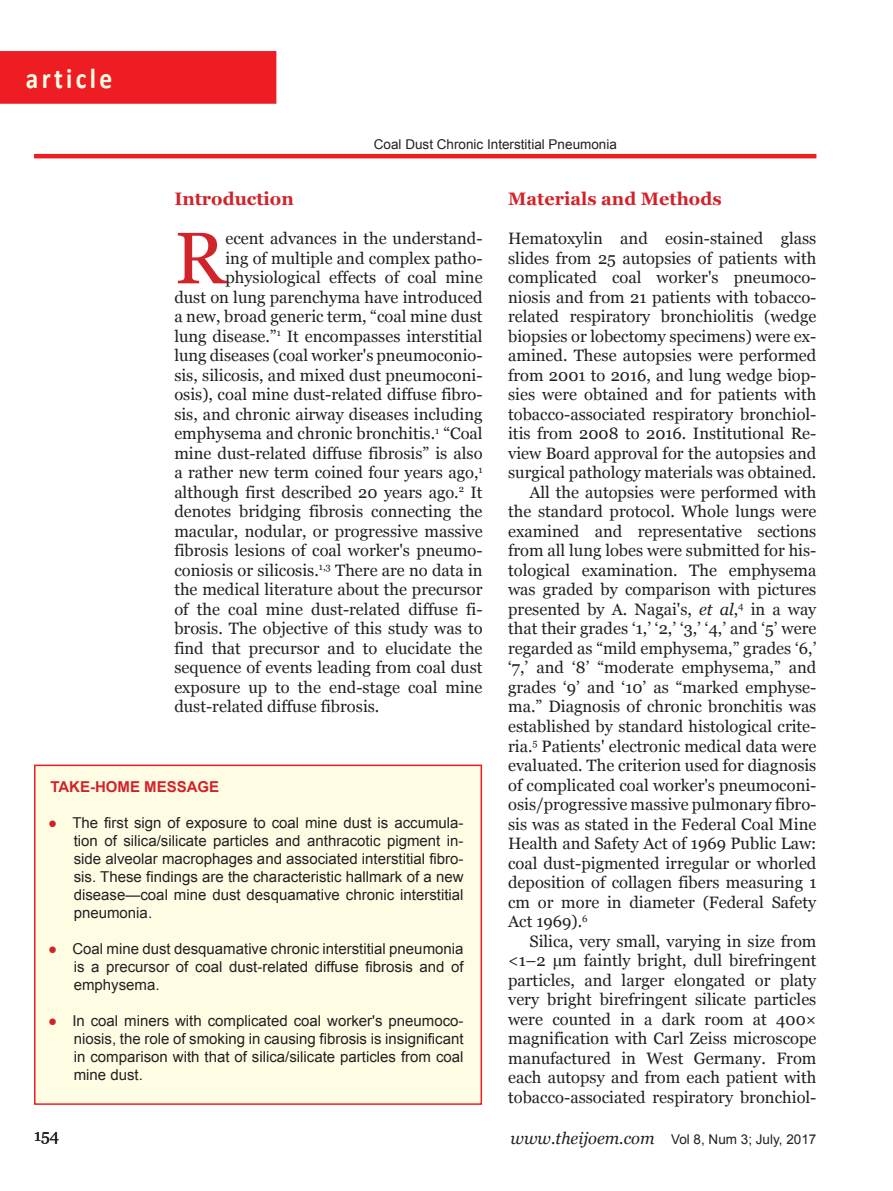
<style>
.page{position:relative;width:893px;height:1191px;background:#fff}
.page>*{position:absolute;margin:0;border:0;box-sizing:border-box;transform-origin:0 0}
.First_first_body{font:72.75px "Georgia";color:#d1232a}
.t1{font:700 28.8px "Calibri";letter-spacing:.13em;color:#fffce4;scale:.88 1}
.heading{font:700 18px "Georgia";color:#d1232a}
.body{font:16.5px/19.5px "Georgia";color:#231f20;text-align:justify}
.First_first_body-2{font:16.5px "Georgia";color:#231f20}
.First_body{font:16.5px/19.5px "Georgia";color:#231f20;text-align:justify}
.Editorial{font:16.5px "Georgia";color:#231f20}
.t2{font:15px/18px "Arial";color:#231f20;text-align:justify}
.Box_Title{font:700 15px "Arial";color:#d1232a}
.Running_Title{font:13.5px "Arial";color:#231f20}
.Editorial-2{font:13.5px "Arial";color:#231f20}
.s1{font-family:"Georgia";color:#d1232a}
.s2{font-style:italic}
.s3{font-family:"Georgia";font-style:italic;font-size:16.5px}
</style>
<div class="page">
<hr style="left:34px;top:154px;width:782px;height:4px;background:#ee1d23">
<div style="left:0;top:51px;width:276px;height:53px;background:#ee1d23"></div>
<div style="left:35px;top:765px;width:446px;height:339px;background:#fffce4"></div>
<div style="left:34px;top:764px;width:448px;height:340px;border:2px solid #ee1d23"></div>
<h2 class="t1" style="left:26px;top:60px;width:99px">article</h2>
<p class="Running_Title" style="left:374px;top:136px;width:245px">Coal Dust Chronic Interstitial Pneumonia</p>
<p class="heading" style="left:174px;top:189px;width:121px">Introduction</p>
<p class="First_first_body" style="left:174px;top:217px;width:53px">R</p>
<p class="First_first_body-2" style="left:225px;top:229px;width:259px">ecent advances in the understand-</p>
<p class="First_first_body-2" style="left:225px;top:249px;width:259px">ing of multiple and complex patho-</p>
<p class="First_first_body-2" style="left:225px;top:268px;width:259px">physiological effects of coal mine</p>
<p class="First_first_body-2" style="left:174px;top:288px;width:310px">dust on lung parenchyma have introduced</p>
<p class="First_first_body-2" style="left:174px;top:307px;width:310px">a new, broad generic term, “coal mine dust</p>
<p class="First_first_body-2" style="left:174px;top:327px;width:310px">lung disease.”<sup>1</sup> It encompasses interstitial</p>
<p class="First_first_body-2" style="left:174px;top:346px;width:310px">lung diseases (coal worker's pneumoconio-</p>
<p class="First_first_body-2" style="left:174px;top:366px;width:310px">sis, silicosis, and mixed dust pneumoconi-</p>
<p class="First_first_body-2" style="left:174px;top:385px;width:310px">osis), coal mine dust-related diffuse fibro-</p>
<p class="First_first_body-2" style="left:174px;top:405px;width:310px">sis, and chronic airway diseases including</p>
<p class="First_first_body-2" style="left:174px;top:424px;width:310px">emphysema and chronic bronchitis.<sup>1</sup> “Coal</p>
<p class="First_first_body-2" style="left:174px;top:444px;width:310px">mine dust-related diffuse fibrosis” is also</p>
<p class="First_first_body-2" style="left:174px;top:463px;width:310px">a rather new term coined four years ago,<sup>1</sup></p>
<p class="First_first_body-2" style="left:174px;top:483px;width:310px">although first described 20 years ago.<sup>2</sup> It</p>
<p class="First_first_body-2" style="left:174px;top:502px;width:310px">denotes bridging fibrosis connecting the</p>
<p class="First_first_body-2" style="left:174px;top:522px;width:310px">macular, nodular, or progressive massive</p>
<p class="First_first_body-2" style="left:174px;top:541px;width:310px">fibrosis lesions of coal worker's pneumo-</p>
<p class="First_first_body-2" style="left:174px;top:561px;width:310px">coniosis or silicosis.<sup>1,3</sup> There are no data in</p>
<p class="First_first_body-2" style="left:174px;top:580px;width:310px">the medical literature about the precursor</p>
<p class="First_first_body-2" style="left:174px;top:600px;width:310px">of the coal mine dust-related diffuse fi-</p>
<p class="First_first_body-2" style="left:174px;top:619px;width:310px">brosis. The objective of this study was to</p>
<p class="First_first_body-2" style="left:174px;top:639px;width:310px">find that precursor and to elucidate the</p>
<p class="First_first_body-2" style="left:174px;top:658px;width:310px">sequence of events leading from coal dust</p>
<p class="First_first_body-2" style="left:174px;top:678px;width:310px">exposure up to the end-stage coal mine</p>
<p class="First_first_body-2" style="left:174px;top:697px;width:207px">dust-related diffuse fibrosis.</p>
<p class="Box_Title" style="left:50px;top:777px;width:170px">TAKE-HOME MESSAGE</p>
<p class="t2" style="left:74px;top:814px;width:391px;text-indent:-26px"><span class="s1">●</span> The first sign of exposure to coal mine dust is accumula&shy;tion of silica/silicate particles and anthracotic pigment in&shy;side alveolar macrophages and associated interstitial fibro&shy;sis. These findings are the characteristic hallmark of a new disease—coal mine dust desquamative chronic interstitial pneumonia.</p>
<p class="t2" style="left:74px;top:940px;width:391px;text-indent:-26px"><span class="s1">●</span> Coal mine dust desquamative chronic interstitial pneumonia is a precursor of coal dust-related diffuse fibrosis and of emphysema.</p>
<p class="t2" style="left:74px;top:1012px;width:391px;text-indent:-26px"><span class="s1">●</span> In coal miners with complicated coal worker's pneumoco&shy;niosis, the role of smoking in causing fibrosis is insignificant in comparison with that of silica/silicate particles from coal mine dust.</p>
<p class="heading" style="left:508px;top:189px;width:215px">Materials and Methods</p>
<p class="First_body" style="left:508px;top:229px;width:310px">Hematoxylin and eosin-stained glass slides from 25 autopsies of patients with complicated coal worker's pneumoco&shy;niosis and from 21 patients with tobacco&shy;related respiratory bronchiolitis (wedge biopsies or lobectomy specimens) were ex&shy;amined. These autopsies were performed from 2001 to 2016, and lung wedge biop&shy;sies were obtained and for patients with tobacco-associated respiratory bronchiol&shy;itis from 2008 to 2016. Institutional Re&shy;view Board approval for the autopsies and surgical pathology materials was obtained.</p>
<p class="body" style="left:508px;top:482px;width:310px;text-indent:21px">All the autopsies were performed with the standard protocol. Whole lungs were examined and representative sections from all lung lobes were submitted for his&shy;tological examination. The emphysema was graded by comparison with pictures presented by A. Nagai's, <span class="s2">et al</span>,<sup>4</sup> in a way that their grades ‘1,’ ‘2,’ ‘3,’ ‘4,’ and ‘5’ were regarded as “mild emphysema,” grades ‘6,’ ‘7,’ and ‘8’ “moderate emphysema,” and grades ‘9’ and ‘10’ as “marked emphyse&shy;ma.” Diagnosis of chronic bronchitis was established by standard histological crite&shy;ria.<sup>5</sup> Patients' electronic medical data were evaluated. The criterion used for diagnosis of complicated coal worker's pneumoconi&shy;osis/progressive massive pulmonary fibro&shy;sis was as stated in the Federal Coal Mine Health and Safety Act of 1969 Public Law: coal dust-pigmented irregular or whorled deposition of collagen fibers measuring 1 cm or more in diameter (Federal Safety Act 1969).<sup>6</sup></p>
<p class="body" style="left:508px;top:931px;width:310px;text-indent:21px">Silica, very small, varying in size from &lt;1–2 μm faintly bright, dull birefringent particles, and larger elongated or platy very bright birefringent silicate particles were counted in a dark room at 400× magnification with Carl Zeiss microscope manufactured in West Germany. From each autopsy and from each patient with tobacco-associated respiratory bronchiol-</p>
<p class="Editorial" style="left:34px;top:1126px;width:27px">154</p>
<p class="Editorial-2" style="left:510px;top:1130px;width:307px"><span class="s3">www.theijoem.com</span> Vol 8, Num 3; July, 2017</p>
</div>
